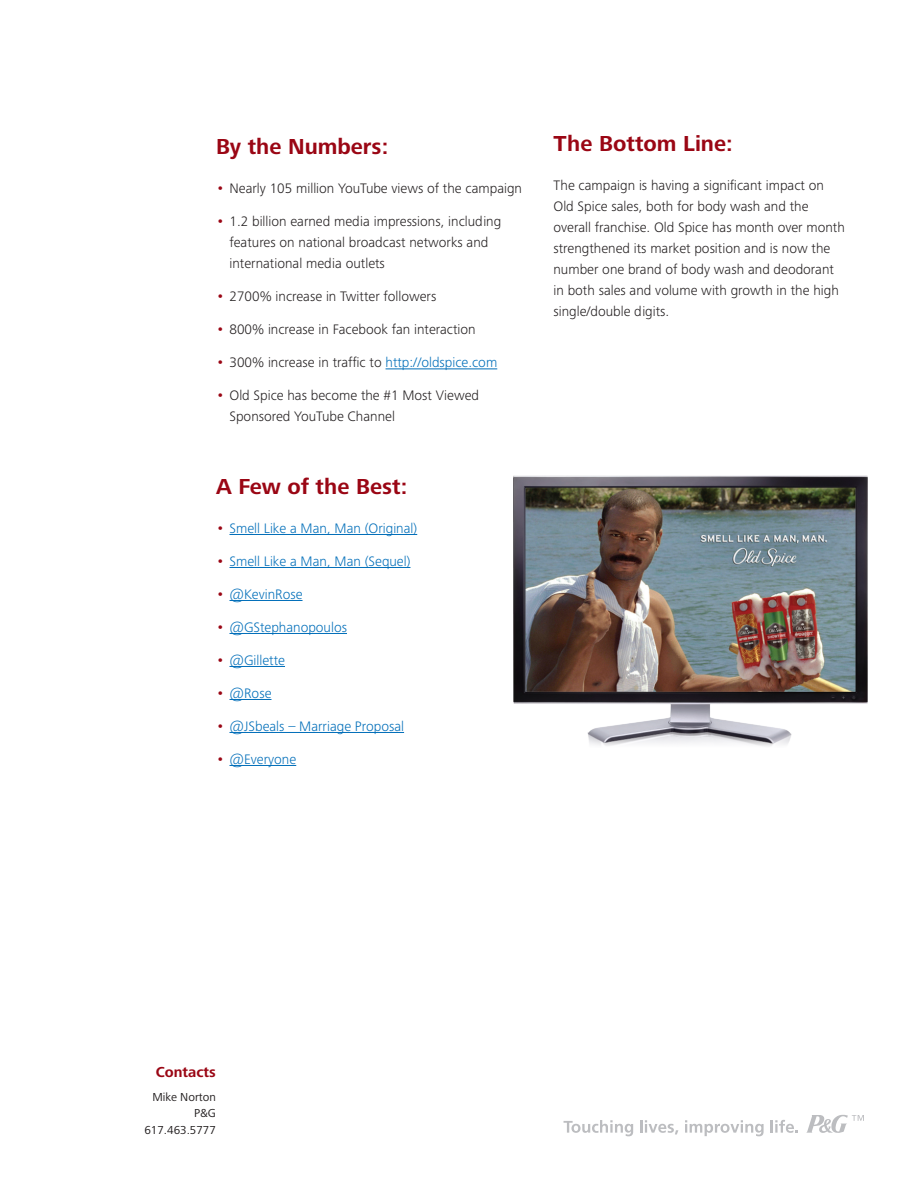
<style>
.page{position:relative;width:918px;height:1188px;background:#fff}
.page>*{position:absolute;margin:0;border:0;box-sizing:border-box;transform-origin:0 0}
.t1{font:700 22.5px "Frutiger Next Pro";color:#9a0614}
.t2{font:700 15px "Frutiger Next Pro";color:#9a0614}
.t3{font:300 14.25px/21px "Frutiger Next Pro";color:#231f20}
.t4{font:300 14.25px "Frutiger Next Pro";color:#006eb9}
.t5{font:12px/16.5px "Frutiger Next Pro";color:#231f20;text-align:right}
.s1{font-weight:400;font-size:15.75px;color:#9a0614}
.s2{color:#006eb9}
</style>
<div class="page">
<hr style="left:386px;top:369px;width:111px;height:1px;background:#006eb9">
<hr style="left:230px;top:534px;width:187px;height:1px;background:#006eb9">
<hr style="left:230px;top:567px;width:180px;height:1px;background:#006eb9">
<hr style="left:230px;top:600px;width:73px;height:1px;background:#006eb9">
<hr style="left:230px;top:633px;width:117px;height:1px;background:#006eb9">
<hr style="left:230px;top:666px;width:55px;height:1px;background:#006eb9">
<hr style="left:230px;top:699px;width:41px;height:1px;background:#006eb9">
<hr style="left:230px;top:732px;width:174px;height:1px;background:#006eb9">
<hr style="left:230px;top:765px;width:66px;height:1px;background:#006eb9">
<svg style="left:564px;top:1120px;width:69px;height:16px"></svg>
<svg style="left:640px;top:1120px;width:38px;height:14px"></svg>
<svg style="left:685px;top:1120px;width:79px;height:16px"></svg>
<svg style="left:771px;top:1120px;width:27px;height:13px"></svg>
<svg style="left:806px;top:1114px;width:58px;height:19px"></svg>
<img style="left:513px;top:475px;width:355px;height:272px">
<h1 class="t1" style="left:216px;top:134px;width:174px">By the Numbers:</h1>
<p class="t3" style="left:216px;top:178px;width:308px"><span class="s1">•</span> Nearly 105 million YouTube views of the campaign</p>
<p class="t3" style="left:230px;top:211px;width:273px;text-indent:-14px"><span class="s1">•</span> 1.2 billion earned media impressions, including features on national broadcast networks and international media outlets</p>
<p class="t3" style="left:216px;top:286px;width:222px"><span class="s1">•</span> 2700% increase in Twitter followers</p>
<p class="t3" style="left:216px;top:319px;width:261px"><span class="s1">•</span> 800% increase in Facebook fan interaction</p>
<p class="t3" style="left:216px;top:352px;width:283px"><span class="s1">•</span> 300% increase in traffic to <span class="s2">http://oldspice.com</span></p>
<p class="t3" style="left:230px;top:385px;width:251px;text-indent:-14px"><span class="s1">•</span> Old Spice has become the #1 Most Viewed<br>Sponsored YouTube Channel</p>
<h1 class="t1" style="left:216px;top:474px;width:193px">A Few of the Best:</h1>
<p class="t4" style="left:216px;top:520px;width:203px"><span class="s1">•</span> Smell Like a Man, Man (Original)</p>
<p class="t4" style="left:216px;top:553px;width:196px"><span class="s1">•</span> Smell Like a Man, Man (Sequel)</p>
<p class="t4" style="left:216px;top:586px;width:88px"><span class="s1">•</span> @KevinRose</p>
<p class="t4" style="left:216px;top:619px;width:133px"><span class="s1">•</span> @GStephanopoulos</p>
<p class="t4" style="left:216px;top:652px;width:71px"><span class="s1">•</span> @Gillette</p>
<p class="t4" style="left:216px;top:685px;width:57px"><span class="s1">•</span> @Rose</p>
<p class="t4" style="left:216px;top:718px;width:190px"><span class="s1">•</span> @JSbeals – Marriage Proposal</p>
<p class="t4" style="left:216px;top:751px;width:82px"><span class="s1">•</span> @Everyone</p>
<h1 class="t1" style="left:554px;top:131px;width:181px">The Bottom Line:</h1>
<p class="t3" style="left:554px;top:175px;width:293px">The campaign is having a significant impact on Old Spice sales, both for body wash and the overall franchise. Old Spice has month over month strengthened its market position and is now the number one brand of body wash and deodorant in both sales and volume with growth in the high single/double digits.</p>
<p class="t2" style="left:156px;top:1063px;width:62px">Contacts</p>
<p class="t5" style="left:144px;top:1089px;width:73px">Mike Norton<br>P&amp;G<br>617.463.5777</p>
</div>
